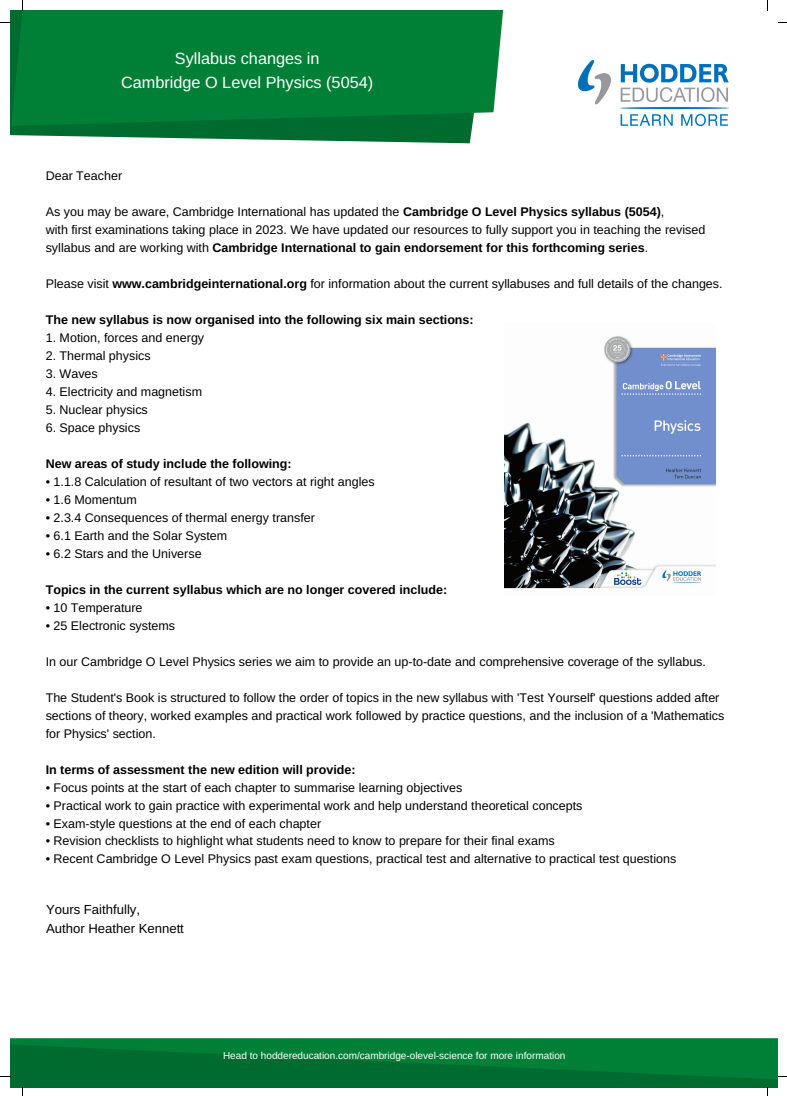
<style>
.page{position:relative;width:787px;height:1096px;background:#fff}
.page>*{position:absolute;margin:0;border:0;box-sizing:border-box;transform-origin:0 0}
.t1{font:16.25px/23.5px "Arimo";color:#fff;text-align:center}
.t2{font:13.12px/18.8px "Arimo";color:#000}
.t3{font:12.5px/18px "Arimo";color:#000}
.t4{font:700 12.5px "Arimo";color:#000}
.t5{font:10px "Arimo";color:#fff}
.s1{font-weight:700}
</style>
<div class="page">
<img style="left:579px;top:60px;width:149px;height:65px">
<svg style="left:12px;top:10px;width:492px;height:134px;background:#0d8340"></svg>
<svg style="left:10px;top:1038px;width:768px;height:48px;background:#017633"></svg>
<img style="left:505px;top:336px;width:210px;height:253px">
<h1 class="t1" style="left:121px;top:47px;width:254px">Syllabus changes in<br>Cambridge O Level Physics (5054)</h1>
<p class="t3" style="left:46px;top:167px;width:78px">Dear Teacher</p>
<p class="t3" style="left:46px;top:203px;width:661px">As you may be aware, Cambridge International has updated the <span class="s1">Cambridge O Level Physics syllabus (5054)</span>,<br>with first examinations taking place in 2023. We have updated our resources to fully support you in teaching the revised syllabus and are working with <span class="s1">Cambridge International to gain endorsement for this forthcoming series</span>.</p>
<p class="t3" style="left:46px;top:275px;width:678px">Please visit <span class="s1">www.cambridgeinternational.org</span> for information about the current syllabuses and full details of the changes.</p>
<p class="t4" style="left:46px;top:313px;width:429px">The new syllabus is now organised into the following six main sections:</p>
<p class="t3" style="left:46px;top:329px;width:160px">1. Motion, forces and energy</p>
<p class="t3" style="left:46px;top:347px;width:106px">2. Thermal physics</p>
<p class="t3" style="left:46px;top:365px;width:54px">3. Waves</p>
<p class="t3" style="left:46px;top:383px;width:158px">4. Electricity and magnetism</p>
<p class="t3" style="left:46px;top:401px;width:104px">5. Nuclear physics</p>
<p class="t3" style="left:46px;top:419px;width:96px">6. Space physics</p>
<p class="t4" style="left:46px;top:456px;width:247px">New areas of study include the following:</p>
<p class="t3" style="left:46px;top:472px;width:330px">• 1.1.8 Calculation of resultant of two vectors at right angles</p>
<p class="t3" style="left:46px;top:490px;width:93px">• 1.6 Momentum</p>
<p class="t3" style="left:46px;top:508px;width:271px">• 2.3.4 Consequences of thermal energy transfer</p>
<p class="t3" style="left:46px;top:526px;width:183px">• 6.1 Earth and the Solar System</p>
<p class="t3" style="left:46px;top:544px;width:157px">• 6.2 Stars and the Universe</p>
<p class="t4" style="left:46px;top:582px;width:403px">Topics in the current syllabus which are no longer covered include:</p>
<p class="t3" style="left:46px;top:598px;width:98px">• 10 Temperature</p>
<p class="t3" style="left:46px;top:616px;width:131px">• 25 Electronic systems</p>
<p class="t3" style="left:46px;top:652px;width:662px">In our Cambridge O Level Physics series we aim to provide an up-to-date and comprehensive coverage of the syllabus.</p>
<p class="t3" style="left:46px;top:688px;width:680px">The Student's Book is structured to follow the order of topics in the new syllabus with 'Test Yourself' questions added after sections of theory, worked examples and practical work followed by practice questions, and the inclusion of a 'Mathematics for Physics' section.</p>
<p class="t4" style="left:46px;top:762px;width:311px">In terms of assessment the new edition will provide:</p>
<p class="t3" style="left:46px;top:778px;width:418px">• Focus points at the start of each chapter to summarise learning objectives</p>
<p class="t3" style="left:46px;top:796px;width:538px">• Practical work to gain practice with experimental work and help understand theoretical concepts</p>
<p class="t3" style="left:46px;top:814px;width:277px">• Exam-style questions at the end of each chapter</p>
<p class="t3" style="left:46px;top:832px;width:510px">• Revision checklists to highlight what students need to know to prepare for their final exams</p>
<p class="t3" style="left:46px;top:850px;width:632px">• Recent Cambridge O Level Physics past exam questions, practical test and alternative to practical test questions</p>
<p class="t2" style="left:46px;top:900px;width:139px">Yours Faithfully,<br>Author Heather Kennett</p>
<p class="t5" style="left:223px;top:1049px;width:344px">Head to hoddereducation.com/cambridge-olevel-science for more information</p>
</div>
